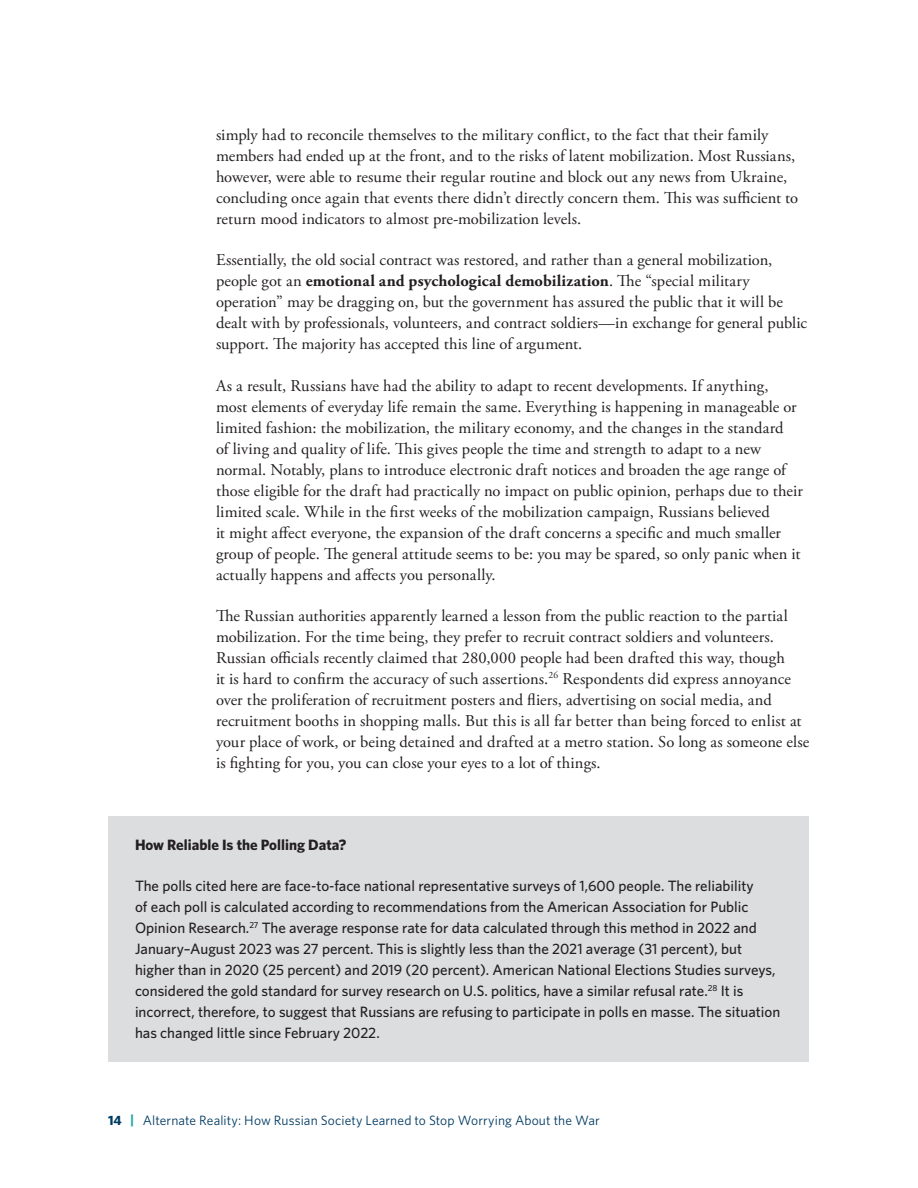
<style>
.page{position:relative;width:918px;height:1188px;background:#fff}
.page>*{position:absolute;margin:0;border:0;box-sizing:border-box;transform-origin:0 0}
.Body_Text{font:16.5px/21px "Adobe Garamond Pro";letter-spacing:.005em;color:#231f20}
.Box_Text{font:500 15px/21px "Whitney";color:#231f20}
.Box_Text-2{font:700 15px "Whitney";color:#231f20}
.t1{font:13.5px "Whitney";letter-spacing:.01em;color:#003a62}
.s1{font-weight:700}
.s2{font-weight:700;color:#18a79d}
</style>
<div class="page">
<div style="left:108px;top:817px;width:700px;height:245px;background:#dcdddf"></div>
<p class="Body_Text" style="left:216px;top:125px;width:584px">simply had to reconcile themselves to the military conflict, to the fact that their family members had ended up at the front, and to the risks of latent mobilization. Most Russians, however, were able to resume their regular routine and block out any news from Ukraine, concluding once again that events there didn’t directly concern them. This was sufficient to return mood indicators to almost pre-mobilization levels.</p>
<p class="Body_Text" style="left:216px;top:250px;width:593px">Essentially, the old social contract was restored, and rather than a general mobilization, people got an <span class="s1">emotional and psychological demobilization</span>. The “special military operation” may be dragging on, but the government has assured the public that it will be dealt with by professionals, volunteers, and contract soldiers—in exchange for general public support. The majority has accepted this line of argument.</p>
<p class="Body_Text" style="left:216px;top:376px;width:588px">As a result, Russians have had the ability to adapt to recent developments. If anything, most elements of everyday life remain the same. Everything is happening in manageable or limited fashion: the mobilization, the military economy, and the changes in the standard<br>of living and quality of life. This gives people the time and strength to adapt to a new normal. Notably, plans to introduce electronic draft notices and broaden the age range of those eligible for the draft had practically no impact on public opinion, perhaps due to their limited scale. While in the first weeks of the mobilization campaign, Russians believed<br>it might affect everyone, the expansion of the draft concerns a specific and much smaller group of people. The general attitude seems to be: you may be spared, so only panic when it actually happens and affects you personally.</p>
<p class="Body_Text" style="left:216px;top:606px;width:595px">The Russian authorities apparently learned a lesson from the public reaction to the partial mobilization. For the time being, they prefer to recruit contract soldiers and volunteers.<br>Russian officials recently claimed that 280,000 people had been drafted this way, though<br>it is hard to confirm the accuracy of such assertions.<sup>26</sup> Respondents did express annoyance over the proliferation of recruitment posters and fliers, advertising on social media, and recruitment booths in shopping malls. But this is all far better than being forced to enlist at your place of work, or being detained and drafted at a metro station. So long as someone else is fighting for you, you can close your eyes to a lot of things.</p>
<p class="Box_Text-2" style="left:135px;top:834px;width:213px">How Reliable Is the Polling Data?</p>
<p class="Box_Text" style="left:135px;top:875px;width:647px">The polls cited here are face-to-face national representative surveys of 1,600 people. The reliability<br>of each poll is calculated according to recommendations from the American Association for Public Opinion Research.<sup>27</sup> The average response rate for data calculated through this method in 2022 and January–August 2023 was 27 percent. This is slightly less than the 2021 average (31 percent), but higher than in 2020 (25 percent) and 2019 (20 percent). American National Elections Studies surveys, considered the gold standard for survey research on U.S. politics, have a similar refusal rate.<sup>28</sup> It is incorrect, therefore, to suggest that Russians are refusing to participate in polls en masse. The situation has changed little since February 2022.</p>
<p class="t1" style="left:108px;top:1112px;width:493px"><span class="s1">14</span> <span class="s2">|</span> Alternate Reality: How Russian Society Learned to Stop Worrying About the War</p>
</div>
